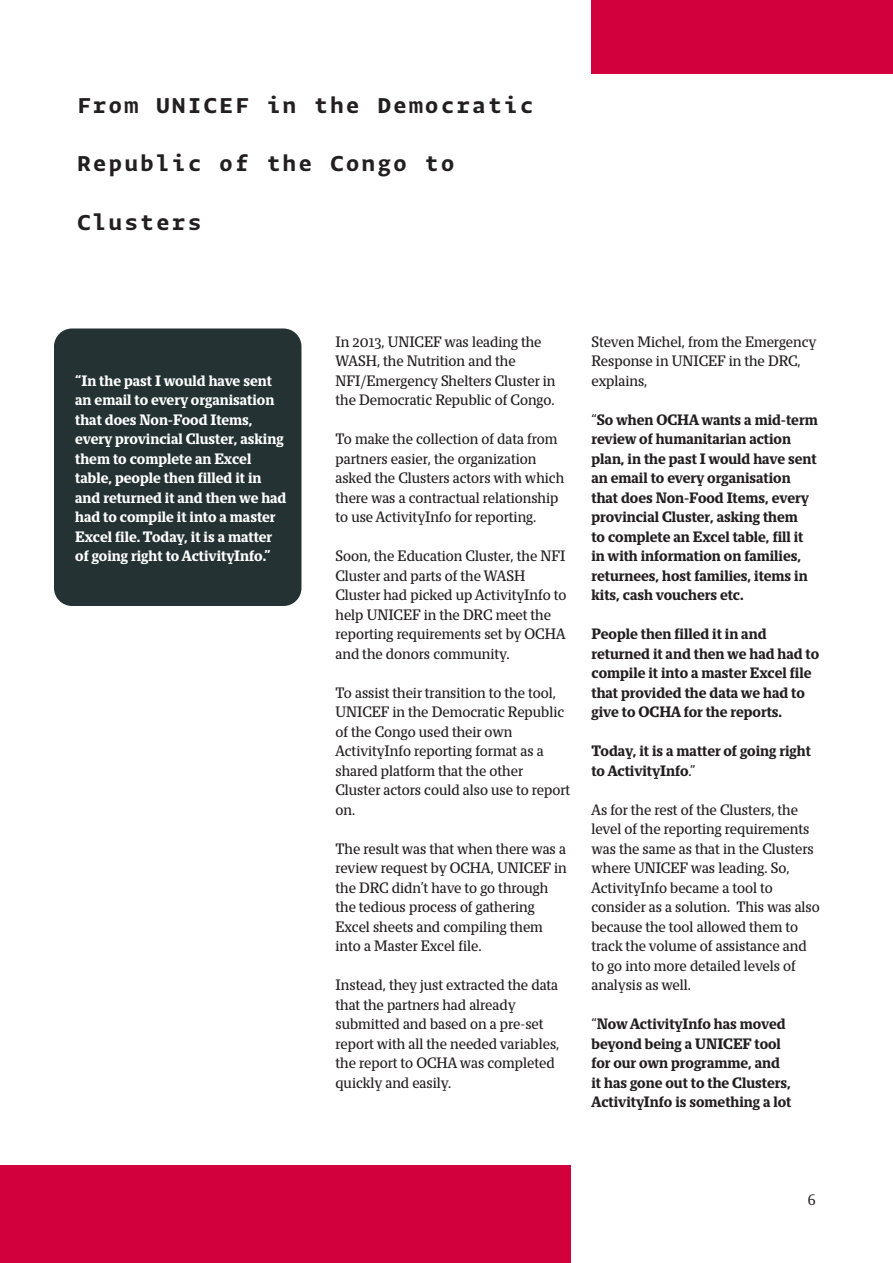
<style>
.page{position:relative;width:893px;height:1263px;background:#fff}
.page>*{position:absolute;margin:0;border:0;box-sizing:border-box;transform-origin:0 0}
.Quote_or_important_f{font:25.5px "Greta Mono Std Bld";color:#231f20}
.Text_with_2_columns{font:13.5px/19.5px "Tribunal Std";color:#231f20}
.Text_with_2_columns-2{font:700 13.5px/19.5px "Tribunal Std";color:#231f20}
.Quote_or_important_f-2{font:700 13.5px/19.5px "Tribunal Std";color:#fff}
.s1{font-weight:400}
</style>
<div class="page">
<div style="left:54px;top:328px;width:247px;height:278px;background:#243233;border-radius:18px"></div>
<div style="left:591px;top:0;width:302px;height:74px;background:#d2003d"></div>
<div style="left:0;top:1166px;width:570px;height:97px;background:#d2003d"></div>
<p class="Quote_or_important_f" style="left:76px;top:91px;width:460px">From UNICEF in the Democratic</p>
<p class="Quote_or_important_f" style="left:76px;top:149px;width:381px">Republic of the Congo to</p>
<p class="Quote_or_important_f" style="left:76px;top:208px;width:128px">Clusters</p>
<p class="Quote_or_important_f-2" style="left:75px;top:371px;width:213px">“In the past I would have sent an email to every organisation that does Non-Food Items, every provincial Cluster, asking them to complete an Excel table, people then filled it in and returned it and then we had had to compile it into a master<br>Excel file. Today, it is a matter of going right to ActivityInfo.”</p>
<p class="Text_with_2_columns" style="left:335px;top:332px;width:208px">In 2013, UNICEF was leading the</p>
<p class="Text_with_2_columns" style="left:335px;top:351px;width:182px">WASH, the Nutrition and the</p>
<p class="Text_with_2_columns" style="left:335px;top:371px;width:221px">NFI/Emergency Shelters Cluster in the Democratic Republic of Congo.</p>
<p class="Text_with_2_columns" style="left:335px;top:429px;width:224px">To make the collection of data from</p>
<p class="Text_with_2_columns" style="left:335px;top:449px;width:202px">partners easier, the organization</p>
<p class="Text_with_2_columns" style="left:335px;top:468px;width:230px">asked the Clusters actors with which</p>
<p class="Text_with_2_columns" style="left:335px;top:488px;width:224px">there was a contractual relationship</p>
<p class="Text_with_2_columns" style="left:335px;top:507px;width:202px">to use ActivityInfo for reporting.</p>
<p class="Text_with_2_columns" style="left:335px;top:546px;width:232px">Soon, the Education Cluster, the NFI</p>
<p class="Text_with_2_columns" style="left:335px;top:566px;width:232px">Cluster and parts of the WASH<br>Cluster had picked up ActivityInfo to help UNICEF in the DRC meet the reporting requirements set by OCHA and the donors community.</p>
<p class="Text_with_2_columns" style="left:335px;top:683px;width:222px">To assist their transition to the tool,</p>
<p class="Text_with_2_columns" style="left:335px;top:702px;width:230px">UNICEF in the Democratic Republic of the Congo used their own</p>
<p class="Text_with_2_columns" style="left:335px;top:741px;width:210px">ActivityInfo reporting format as a</p>
<p class="Text_with_2_columns" style="left:335px;top:761px;width:236px">shared platform that the other<br>Cluster actors could also use to report on.</p>
<p class="Text_with_2_columns" style="left:335px;top:839px;width:232px">The result was that when there was a</p>
<p class="Text_with_2_columns" style="left:335px;top:858px;width:233px">review request by OCHA, UNICEF in</p>
<p class="Text_with_2_columns" style="left:335px;top:878px;width:214px">the DRC didn’t have to go through the tedious process of gathering<br>Excel sheets and compiling them into a Master Excel file.</p>
<p class="Text_with_2_columns" style="left:335px;top:975px;width:224px">Instead, they just extracted the data</p>
<p class="Text_with_2_columns" style="left:335px;top:995px;width:182px">that the partners had already</p>
<p class="Text_with_2_columns" style="left:335px;top:1014px;width:210px">submitted and based on a pre-set</p>
<p class="Text_with_2_columns" style="left:335px;top:1034px;width:225px">report with all the needed variables,</p>
<p class="Text_with_2_columns" style="left:335px;top:1053px;width:221px">the report to OCHA was completed</p>
<p class="Text_with_2_columns" style="left:335px;top:1073px;width:117px">quickly and easily.</p>
<p class="Text_with_2_columns" style="left:591px;top:332px;width:227px">Steven Michel, from the Emergency</p>
<p class="Text_with_2_columns" style="left:591px;top:351px;width:211px">Response in UNICEF in the DRC, explains,</p>
<p class="Text_with_2_columns-2" style="left:591px;top:410px;width:228px"><span class="s1">“</span>So when OCHA wants a mid-term</p>
<p class="Text_with_2_columns-2" style="left:591px;top:429px;width:227px">review of humanitarian action plan, in the past I would have sent an email to every organisation that does Non-Food Items, every provincial Cluster, asking them<br>to complete an Excel table, fill it in with information on families, returnees, host families, items in kits, cash vouchers etc.</p>
<p class="Text_with_2_columns-2" style="left:591px;top:624px;width:229px">People then filled it in and returned it and then we had had to compile it into a master Excel file that provided the data we had to give to OCHA for the reports.</p>
<p class="Text_with_2_columns-2" style="left:591px;top:741px;width:221px">Today, it is a matter of going right to ActivityInfo<span class="s1">.”</span></p>
<p class="Text_with_2_columns" style="left:591px;top:800px;width:230px">As for the rest of the Clusters, the level of the reporting requirements was the same as that in the Clusters where UNICEF was leading. So,<br>ActivityInfo became a tool to consider as a solution. This was also because the tool allowed them to track the volume of assistance and to go into more detailed levels of analysis as well.</p>
<p class="Text_with_2_columns-2" style="left:591px;top:1014px;width:201px"><span class="s1">“</span>Now ActivityInfo has moved beyond being a UNICEF tool for our own programme, and it has gone out to the Clusters,<br>ActivityInfo is something a lot</p>
<p class="Text_with_2_columns" style="left:808px;top:1190px;width:9px">6</p>
</div>
